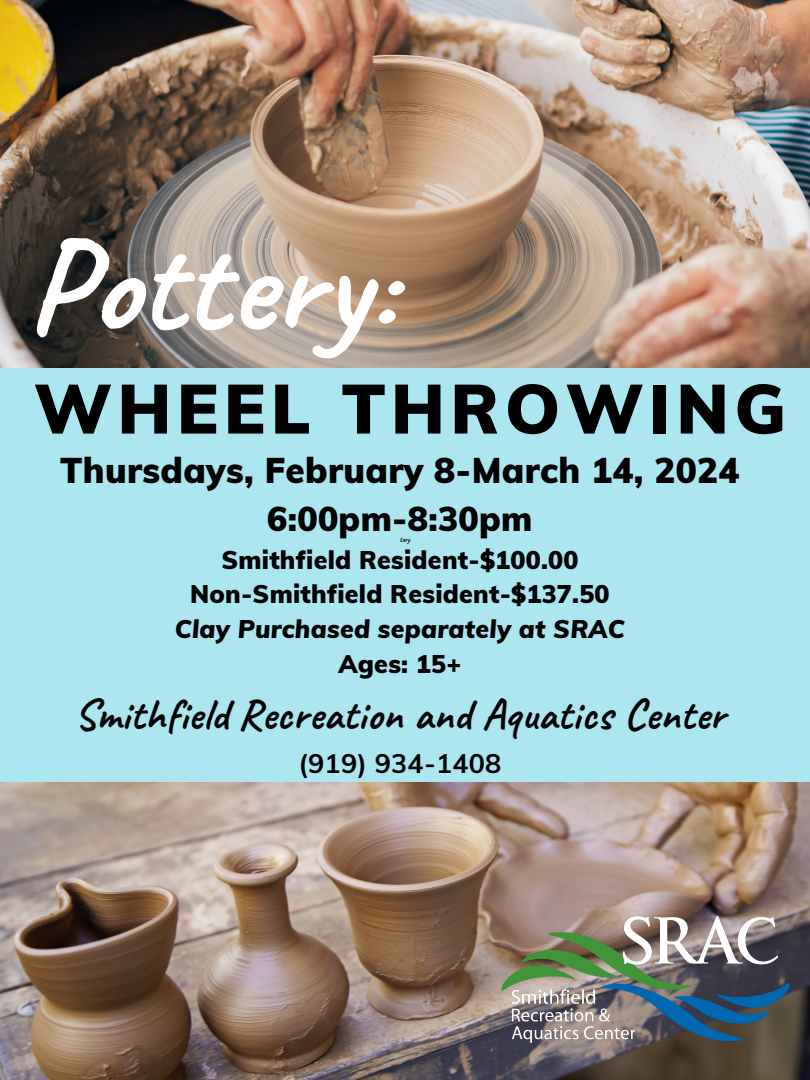
<style>
.page{position:relative;width:810px;height:1080px;background:#ace7f1}
.page>*{position:absolute;margin:0;border:0;box-sizing:border-box;transform-origin:0 0}
.t1{font:700 135px "Caveat";color:#fff}
.t2{font:900 68.75px "Muli";letter-spacing:.08em;color:#000}
.t3{font:700 43.12px "Caveat";letter-spacing:.01em;color:#000}
.t4{font:900 35px "Muli";letter-spacing:.01em;color:#000}
.t5{font:900 33.75px "Muli";letter-spacing:.01em;color:#000}
.t6{font:700 26.88px "Muli";letter-spacing:.01em;color:#000}
.t7{font:900 25px/34.8px "Muli";letter-spacing:.01em;color:#000;text-align:center}
.t8{font:700 7.5px "Caveat";color:#000}
.s1{font-style:italic}
</style>
<div class="page">
<img style="left:0;top:783px;width:810px;height:297px">
<img style="left:0;top:0;width:810px;height:367px">
<img style="left:500px;top:901px;width:292px;height:160px">
<h1 class="t1" style="left:26px;top:200px;width:370px">Pottery:</h1>
<h2 class="t2" style="left:34px;top:364px;width:754px">WHEEL THROWING</h2>
<h4 class="t4" style="left:60px;top:448px;width:681px">Thursdays, February 8-March 14, 2024</h4>
<h4 class="t5" style="left:267px;top:497px;width:267px">6:00pm-8:30pm</h4>
<h4 class="t7" style="left:175px;top:542px;width:452px">Smithfield Resident-$100.00<br>Non-Smithfield Resident-$137.50<br><span class="s1">Clay Purchased separately at SRAC<br></span>Ages: 15+</h4>
<h3 class="t3" style="left:75px;top:687px;width:652px">Smithfield Recreation and Aquatics Center</h3>
<h3 class="t6" style="left:298px;top:746px;width:204px">(919) 934-1408</h3>
<p class="t8" style="left:400px;top:535px;width:12px">tery</p>
</div>
